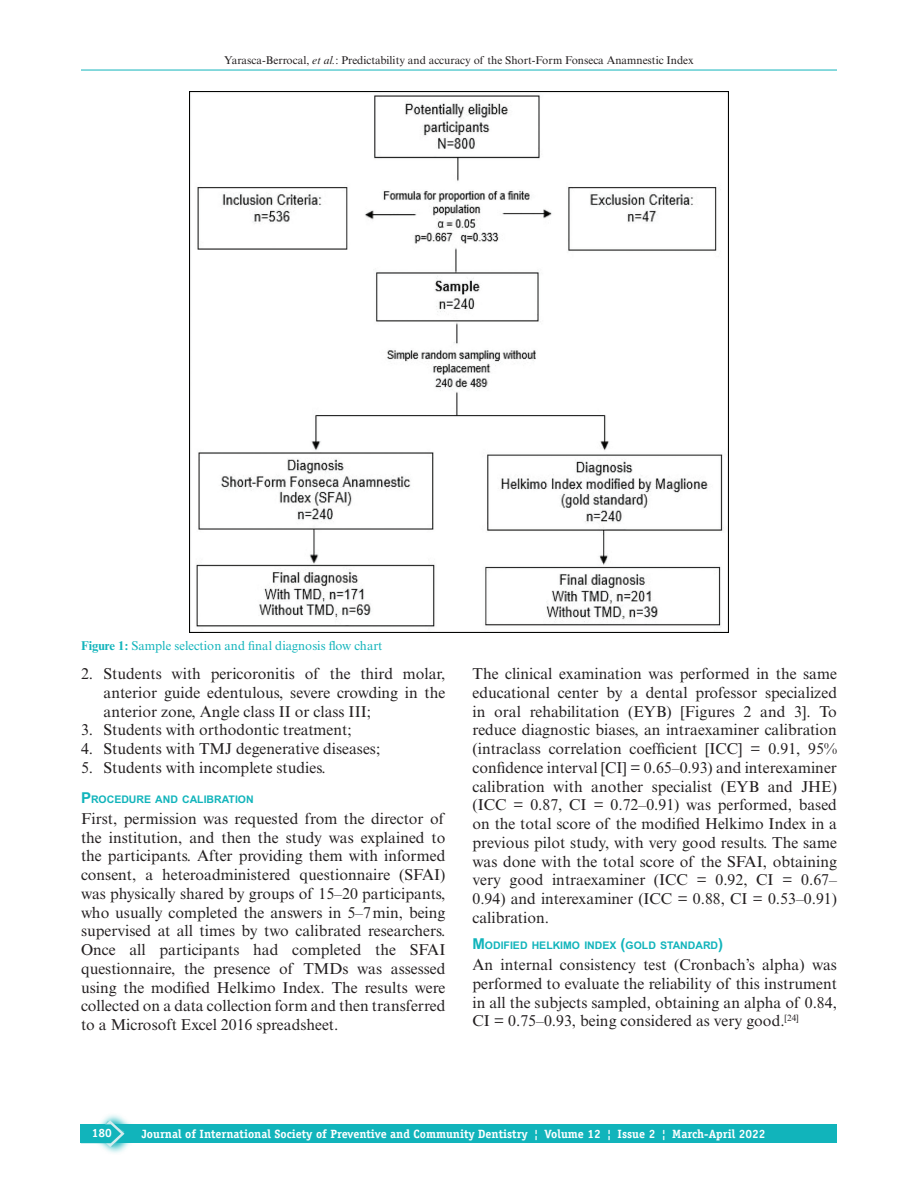
<style>
.page{position:relative;width:918px;height:1188px;background:#fff}
.page>*{position:absolute;margin:0;border:0;box-sizing:border-box;transform-origin:0 0}
.Text{font:15.75px/18.8px "Times New Roman MT Std";color:#231f20;text-align:justify}
.TextInd{font:15.75px/18.8px "Times New Roman MT Std";color:#231f20;text-align:justify}
.NList_dot_numeric{font:15.75px/18.8px "Times New Roman MT Std";color:#231f20;text-align:justify}
.NList_dot_numeric2{font:15.75px "Times New Roman MT Std";color:#231f20}
.FigCapt{font:12.75px "Times New Roman MT Std";color:#11b4bb}
.t1{font:700 12px "Officina Serif Std";color:#fff}
.t2{font:11.25px "Times New Roman MT Std";color:#231f20}
.HeadB{font:700 10.5px "Arial MT Std";color:#11b4bb}
.s1{font-style:italic}
.s2{font-weight:700}
.s3{font-size:15px}
</style>
<div class="page">
<div style="left:81px;top:1124px;width:756px;height:19px;background:#11b4bb"></div>
<svg style="left:103px;top:1114px;width:28px;height:39px"></svg>
<svg style="left:81px;top:1120px;width:44px;height:27px"></svg>
<hr style="left:81px;top:70px;width:756px;height:1px;background:#11b4bb">
<img style="left:189px;top:92px;width:540px;height:540px">
<p class="t2" style="left:224px;top:54px;width:471px">Yarasca-Berrocal, <span class="s1">et al.</span>: Predictability and accuracy of the Short-Form Fonseca Anamnestic Index</p>
<p class="FigCapt" style="left:81px;top:639px;width:303px"><span class="s2">Figure 1:</span> Sample selection and final diagnosis flow chart</p>
<p class="NList_dot_numeric" style="left:104px;top:664px;width:343px;text-indent:-22px">2. Students with pericoronitis of the third molar, anterior guide edentulous, severe crowding in the anterior zone, Angle class II or class III;</p>
<p class="NList_dot_numeric" style="left:81px;top:721px;width:272px">3. Students with orthodontic treatment;</p>
<p class="NList_dot_numeric" style="left:81px;top:739px;width:301px">4. Students with TMJ degenerative diseases;</p>
<p class="NList_dot_numeric2" style="left:81px;top:758px;width:246px">5. Students with incomplete studies.</p>
<p class="HeadB" style="left:81px;top:793px;width:174px"><span class="s3">P</span>ROCEDURE AND CALIBRATION</p>
<p class="Text" style="left:81px;top:809px;width:366px">First, permission was requested from the director of the institution, and then the study was explained to the participants. After providing them with informed consent, a heteroadministered questionnaire (SFAI) was physically shared by groups of 15–20 participants, who usually completed the answers in 5–7min, being supervised at all times by two calibrated researchers.<br>Once all participants had completed the SFAI questionnaire, the presence of TMDs was assessed using the modified Helkimo Index. The results were collected on a data collection form and then transferred to a Microsoft Excel 2016 spreadsheet.</p>
<p class="TextInd" style="left:472px;top:664px;width:366px">The clinical examination was performed in the same educational center by a dental professor specialized in oral rehabilitation (EYB) [Figures 2 and 3]. To reduce diagnostic biases, an intraexaminer calibration (intraclass correlation coefficient [ICC] = 0.91, 95% confidence interval [CI] = 0.65–0.93) and interexaminer calibration with another specialist (EYB and JHE) (ICC = 0.87, CI = 0.72–0.91) was performed, based on the total score of the modified Helkimo Index in a previous pilot study, with very good results. The same was done with the total score of the SFAI, obtaining very good intraexaminer (ICC = 0.92, CI = 0.67– 0.94) and interexaminer (ICC = 0.88, CI = 0.53–0.91) calibration.</p>
<p class="HeadB" style="left:472px;top:939px;width:252px"><span class="s3">M</span>ODIFIED HELKIMO INDEX <span class="s3">(</span>GOLD STANDARD<span class="s3">)</span></p>
<p class="Text" style="left:472px;top:955px;width:366px">An internal consistency test (Cronbach’s alpha) was performed to evaluate the reliability of this instrument in all the subjects sampled, obtaining an alpha of 0.84, CI = 0.75–0.93, being considered as very good.<sup>[24]</sup></p>
<p class="t1" style="left:92px;top:1126px;width:22px">180</p>
<p class="t1" style="left:142px;top:1126px;width:626px">Journal of International Society of Preventive and Community Dentistry ¦ Volume 12 ¦ Issue 2 ¦ March-April 2022</p>
</div>
